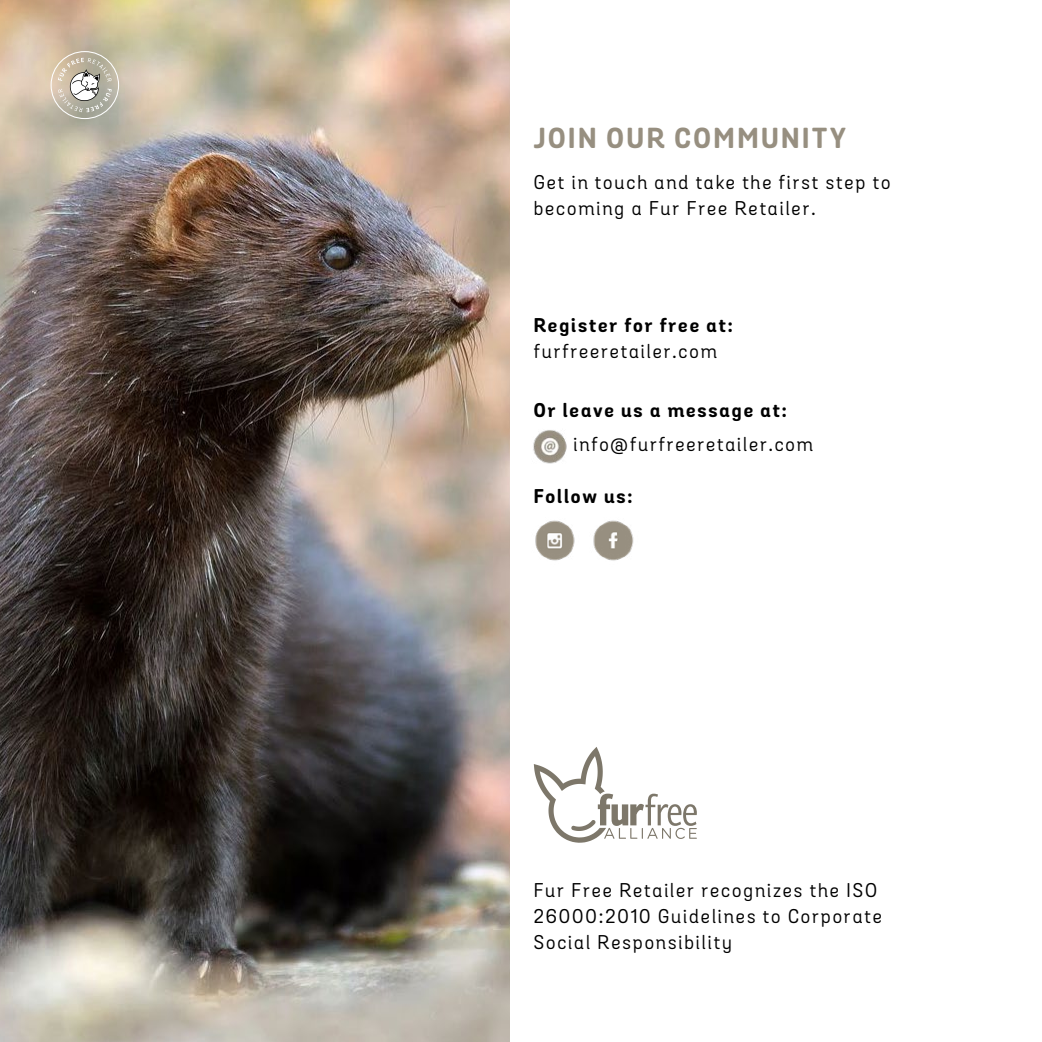
<style>
.page{position:relative;width:1042px;height:1042px;background:#fff}
.page>*{position:absolute;margin:0;border:0;box-sizing:border-box;transform-origin:0 0}
.t1{font:700 28px "Grota Sans Alt Rd";letter-spacing:.09em;color:#978f80}
.t2{font:19.25px/26.2px "Grota Sans Alt Rd";letter-spacing:.1em;color:#000}
.t3{font:700 19.25px "Grota Sans Alt Rd";letter-spacing:.1em;color:#000}
</style>
<div class="page">
<img style="left:0;top:0;width:509px;height:1042px">
<img style="left:535px;top:520px;width:99px;height:41px">
<img style="left:533px;top:430px;width:34px;height:34px">
<svg style="left:534px;top:747px;width:163px;height:96px"></svg>
<div style="left:51px;top:51px;width:68px;height:68px;border:1px solid #fff;border-radius:50%"></div>
<svg style="left:58px;top:58px;width:54px;height:54px"></svg>
<h1 class="t1" style="left:534px;top:121px;width:314px">JOIN OUR COMMUNITY</h1>
<p class="t2" style="left:534px;top:170px;width:358px">Get in touch and take the first step to becoming a Fur Free Retailer.</p>
<p class="t3" style="left:534px;top:313px;width:200px">Register for free at:</p>
<p class="t2" style="left:534px;top:338px;width:184px">furfreeretailer.com</p>
<p class="t3" style="left:534px;top:399px;width:254px">Or leave us a message at:</p>
<p class="t2" style="left:573px;top:431px;width:241px">info@furfreeretailer.com</p>
<p class="t3" style="left:534px;top:484px;width:100px">Follow us:</p>
<p class="t2" style="left:534px;top:877px;width:349px">Fur Free Retailer recognizes the ISO<br>26000:2010 Guidelines to Corporate<br>Social Responsibility</p>
</div>
